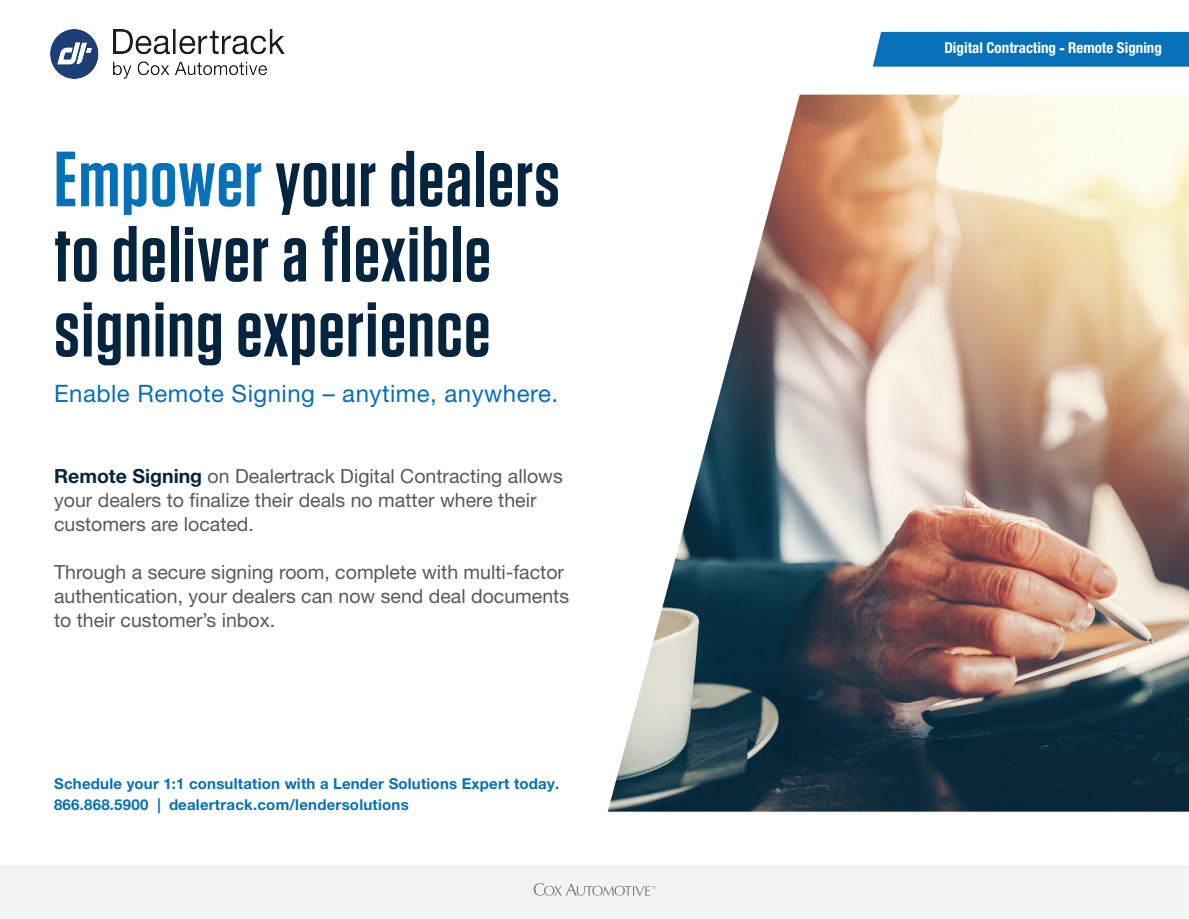
<style>
.page{position:relative;width:1189px;height:919px;background:#fff}
.page>*{position:absolute;margin:0;border:0;box-sizing:border-box;transform-origin:0 0}
.t1{font:600 78px/75px "Tungsten";letter-spacing:.02em;color:#04253d}
.t2{font:24px "Helvetica Neue LT Std";letter-spacing:.02em;color:#0670b8}
.t3{font:19.5px/24px "Helvetica Neue LT Std";color:#58595b}
.t4{font:700 15px/21px "Helvetica Neue LT Std";letter-spacing:.015em;color:#0670b8}
.t5{font:700 condensed 15px "Helvetica Neue LT Std";color:#fff}
.s1{color:#0670b8}
.s2{font-weight:700;color:#04253d}
.s3{font-weight:400}
</style>
<div class="page">
<img style="left:608px;top:95px;width:580px;height:716px">
<div style="left:0;top:864px;width:1188px;height:54px;background:#f2f3f4"></div>
<svg style="left:533px;top:883px;width:122px;height:12px"></svg>
<img style="left:50px;top:30px;width:234px;height:48px">
<div style="left:872px;top:32px;width:316px;height:35px;background:#0670b8"></div>
<p class="t1" style="left:54px;top:143px;width:507px"><span class="s1">Empower</span> your dealers to deliver a flexible signing experience</p>
<p class="t2" style="left:54px;top:379px;width:505px">Enable Remote Signing – anytime, anywhere.</p>
<p class="t3" style="left:54px;top:463px;width:510px"><span class="s2">Remote Signing</span> on Dealertrack Digital Contracting allows your dealers to finalize their deals no matter where their customers are located.</p>
<p class="t3" style="left:54px;top:559px;width:516px">Through a secure signing room, complete with multi-factor authentication, your dealers can now send deal documents to their customer’s inbox.</p>
<p class="t4" style="left:54px;top:772px;width:506px">Schedule your 1:1 consultation with a Lender Solutions Expert today.<br>866.868.5900 | dealertrack.com/lendersolutions</p>
<p class="t5" style="left:944px;top:39px;width:219px">Digital Contracting <span class="s3">-</span> Remote Signing</p>
</div>
